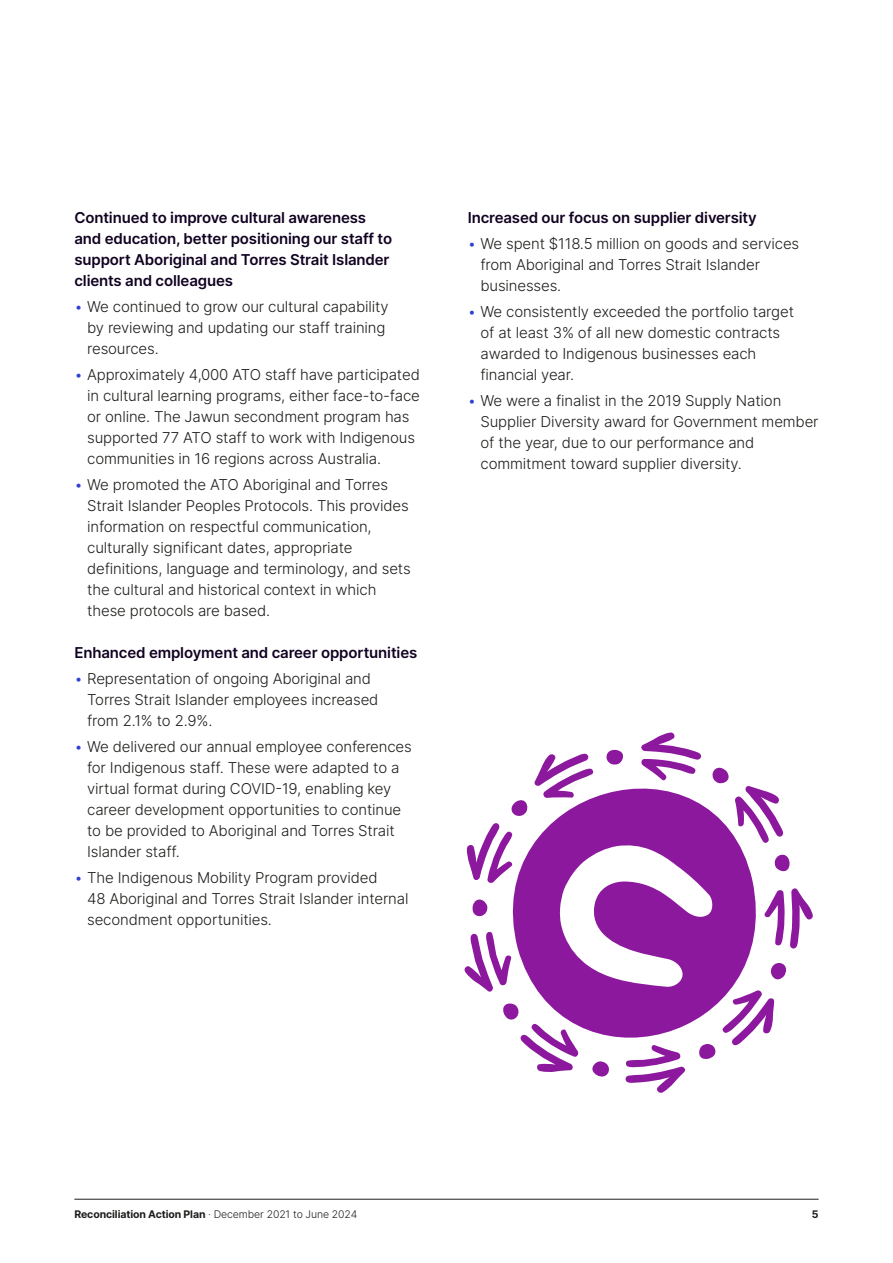
<style>
.page{position:relative;width:893px;height:1263px;background:#fff}
.page>*{position:absolute;margin:0;border:0;box-sizing:border-box;transform-origin:0 0}
.ul{font:300 15px/21px "Inter";letter-spacing:-.01em;color:#1d1d1b}
.t1{font:600 15px/21px "Inter";letter-spacing:-.01em;color:#110221}
.t2{font:700 10.5px "Inter";letter-spacing:-.01em;color:#1d1d1b}
.s1{color:#2f42cf}
.s2{font-weight:300}
</style>
<div class="page">
<svg style="left:512px;top:788px;width:263px;height:250px;fill:#8c189e"></svg>
<svg style="left:763px;top:887px;width:50px;height:63px"></svg>
<svg style="left:770px;top:962px;width:16px;height:18px"></svg>
<svg style="left:698px;top:989px;width:76px;height:70px"></svg>
<svg style="left:625px;top:1045px;width:60px;height:48px"></svg>
<svg style="left:592px;top:1061px;width:17px;height:16px"></svg>
<svg style="left:503px;top:1002px;width:76px;height:70px"></svg>
<svg style="left:465px;top:932px;width:47px;height:60px"></svg>
<svg style="left:472px;top:899px;width:16px;height:18px"></svg>
<svg style="left:467px;top:823px;width:47px;height:61px"></svg>
<svg style="left:511px;top:753px;width:83px;height:64px"></svg>
<svg style="left:606px;top:749px;width:17px;height:16px"></svg>
<svg style="left:641px;top:732px;width:60px;height:49px"></svg>
<svg style="left:711px;top:767px;width:73px;height:77px"></svg>
<svg style="left:774px;top:854px;width:16px;height:19px"></svg>
<hr style="left:74px;top:1199px;width:745px;height:1px;background:#1d1d1b">
<h4 class="t1" style="left:74px;top:206px;width:319px">Continued to improve cultural awareness and education, better positioning our staff to support Aboriginal and Torres Strait Islander clients and colleagues</h4>
<p class="ul" style="left:87px;top:296px;width:303px;text-indent:-13px"><span class="s1">•</span> We continued to grow our cultural capability by reviewing and updating our staff training resources.</p>
<p class="ul" style="left:87px;top:364px;width:334px;text-indent:-13px"><span class="s1">•</span> Approximately 4,000 ATO staff have participated in cultural learning programs, either face-to-face or online. The Jawun secondment program has supported 77 ATO staff to work with Indigenous communities in 16 regions across Australia.</p>
<p class="ul" style="left:87px;top:474px;width:325px;text-indent:-13px"><span class="s1">•</span> We promoted the ATO Aboriginal and Torres Strait Islander Peoples Protocols. This provides information on respectful communication, culturally significant dates, appropriate definitions, language and terminology, and sets the cultural and historical context in which these protocols are based.</p>
<h4 class="t1" style="left:74px;top:641px;width:344px">Enhanced employment and career opportunities</h4>
<p class="ul" style="left:87px;top:668px;width:293px;text-indent:-13px"><span class="s1">•</span> Representation of ongoing Aboriginal and<br>Torres Strait Islander employees increased from 2.1% to 2.9%.</p>
<p class="ul" style="left:87px;top:736px;width:326px;text-indent:-13px"><span class="s1">•</span> We delivered our annual employee conferences for Indigenous staff. These were adapted to a virtual format during COVID-19, enabling key career development opportunities to continue to be provided to Aboriginal and Torres Strait Islander staff.</p>
<p class="ul" style="left:87px;top:867px;width:323px;text-indent:-13px"><span class="s1">•</span> The Indigenous Mobility Program provided<br>48 Aboriginal and Torres Strait Islander internal secondment opportunities.</p>
<h4 class="t1" style="left:468px;top:206px;width:291px">Increased our focus on supplier diversity</h4>
<p class="ul" style="left:480px;top:233px;width:320px;text-indent:-13px"><span class="s1">•</span> We spent $118.5 million on goods and services from Aboriginal and Torres Strait Islander businesses.</p>
<p class="ul" style="left:480px;top:301px;width:315px;text-indent:-13px"><span class="s1">•</span> We consistently exceeded the portfolio target of at least 3% of all new domestic contracts awarded to Indigenous businesses each financial year.</p>
<p class="ul" style="left:480px;top:390px;width:340px;text-indent:-13px"><span class="s1">•</span> We were a finalist in the 2019 Supply Nation Supplier Diversity award for Government member of the year, due to our performance and commitment toward supplier diversity.</p>
<p class="t2" style="left:74px;top:1206px;width:284px">Reconciliation Action Plan <span class="s2">· December 2021 to June 2024</span></p>
<p class="t2" style="left:812px;top:1206px;width:8px">5</p>
</div>
